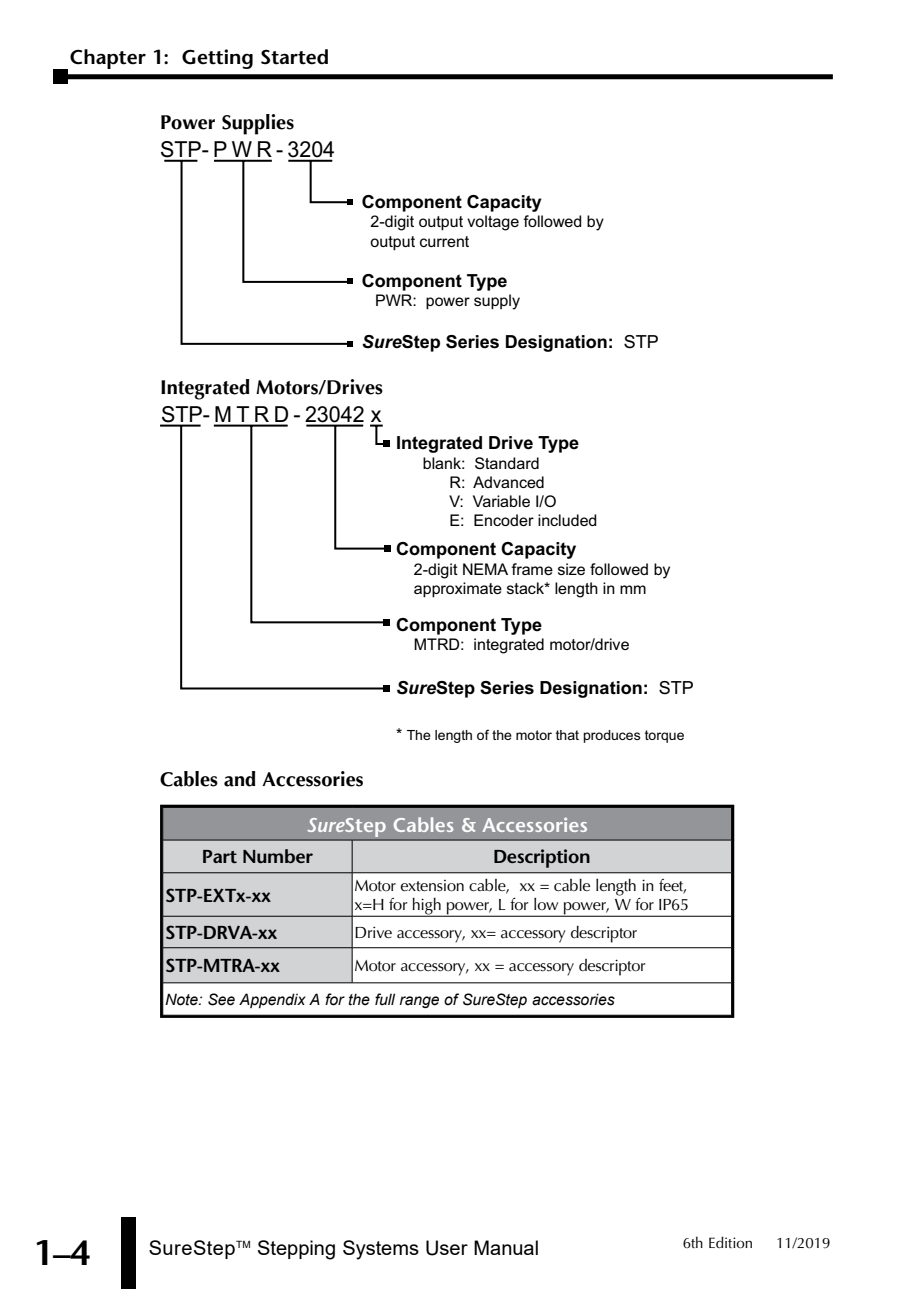
<style>
.page{position:relative;width:923px;height:1305px;background:#fff}
.page>*{position:absolute;margin:0;border:0;box-sizing:border-box;transform-origin:0 0}
.t1{font:600 35px "Stone Sans";color:#000}
.t2{font:22px "Arial";color:#000}
.t3{font:700 20px "Optima";color:#000}
.t4{font:20px "Arial";color:#000}
.t5{font:600 20px "Stone Sans";color:#fff}
.t6{font:600 20px "Stone Sans";color:#000}
.t7{font:600 18.75px "Stone Sans";letter-spacing:-.02em;color:#000}
.t8{font:700 18px "Arial";color:#000}
.t9{font:16.25px/19.2px "Optima";letter-spacing:-.02em;color:#000}
.t10{font:16px/19.2px "Arial";color:#000}
.t11{font:italic 15.5px "Arial";color:#000}
.t12{font:15px "Optima";color:#000}
.t13{font:14px "Arial";color:#000}
.s1{font-style:italic}
.s2{font-weight:400}
.s3{font-size:16px}
</style>
<div class="page">
<div style="left:67px;top:74px;width:765px;height:5px;background:#000"></div>
<div style="left:53px;top:70px;width:14px;height:14px;background:#000"></div>
<div style="left:121px;top:1217px;width:14px;height:72px;background:#000"></div>
<svg style="left:164px;top:159px;width:188px;height:187px"></svg>
<svg style="left:160px;top:424px;width:229px;height:266px"></svg>
<svg style="left:212px;top:424px;width:177px;height:200px"></svg>
<div style="left:383px;top:441px;width:7px;height:6px;background:#000"></div>
<div style="left:384px;top:545px;width:6px;height:7px;background:#000"></div>
<div style="left:383px;top:619px;width:7px;height:7px;background:#000"></div>
<div style="left:383px;top:686px;width:7px;height:6px;background:#000"></div>
<div style="left:163px;top:807px;width:568px;height:33px;background:#939598"></div>
<div style="left:163px;top:841px;width:568px;height:141px;background:#d1d3d4"></div>
<svg style="left:353px;top:873px;width:378px;height:109px"></svg>
<hr style="left:162px;top:840px;width:190px;height:1px;background:#000">
<hr style="left:352px;top:840px;width:379px;height:1px;background:#000">
<hr style="left:352px;top:840px;width:1px;height:33px;background:#000">
<hr style="left:162px;top:872px;width:190px;height:1px;background:#000">
<hr style="left:352px;top:872px;width:379px;height:1px;background:#000">
<hr style="left:352px;top:873px;width:1px;height:43px;background:#000">
<hr style="left:162px;top:916px;width:190px;height:1px;background:#000">
<hr style="left:352px;top:916px;width:379px;height:1px;background:#000">
<hr style="left:352px;top:916px;width:1px;height:32px;background:#000">
<hr style="left:162px;top:947px;width:190px;height:1px;background:#000">
<hr style="left:352px;top:947px;width:379px;height:1px;background:#000">
<hr style="left:352px;top:948px;width:1px;height:35px;background:#000">
<hr style="left:162px;top:982px;width:190px;height:1px;background:#000">
<hr style="left:352px;top:982px;width:379px;height:1px;background:#000">
<div style="left:160px;top:805px;width:574px;height:213px;border:2px solid #000"></div>
<p class="t6" style="left:70px;top:45px;width:261px">Chapter 1: Getting Started</p>
<p class="t3" style="left:160px;top:110px;width:135px">Power Supplies</p>
<h2 class="t2" style="left:160px;top:134px;width:177px">STP- P W R - 3204</h2>
<p class="t8" style="left:362px;top:189px;width:182px">Component Capacity</p>
<p class="t10" style="left:370px;top:212px;width:235px">2-digit output voltage followed by output current</p>
<p class="t8" style="left:362px;top:268px;width:147px">Component Type</p>
<p class="t10" style="left:375px;top:291px;width:146px">PWR: power supply</p>
<p class="t8" style="left:362px;top:329px;width:299px"><span class="s1">Sure</span>Step Series Designation: <span class="s2">STP</span></p>
<p class="t3" style="left:160px;top:375px;width:224px">Integrated Motors/Drives</p>
<h2 class="t2" style="left:161px;top:399px;width:222px">STP- M T R D - 23042 x</h2>
<p class="t8" style="left:396px;top:430px;width:185px">Integrated Drive Type</p>
<p class="t10" style="left:449px;top:453px;width:149px;text-indent:-27px">blank: Standard<br>R: Advanced<br>V: Variable I/O<br>E: Encoder included</p>
<p class="t8" style="left:396px;top:536px;width:182px">Component Capacity</p>
<p class="t10" style="left:414px;top:559px;width:258px">2-digit NEMA frame size followed by approximate stack* length in mm</p>
<p class="t8" style="left:396px;top:612px;width:147px">Component Type</p>
<p class="t10" style="left:414px;top:635px;width:217px">MTRD: integrated motor/drive</p>
<p class="t8" style="left:396px;top:675px;width:299px"><span class="s1">Sure</span>Step Series Designation: <span class="s2">STP</span></p>
<p class="t13" style="left:396px;top:726px;width:290px"><span class="s3">*</span> The length of the motor that produces torque</p>
<p class="t3" style="left:160px;top:768px;width:205px">Cables and Accessories</p>
<p class="t5" style="left:306px;top:813px;width:283px"><span class="s1">Sure</span>Step Cables &amp; Accessories</p>
<p class="t7" style="left:202px;top:846px;width:112px">Part Number</p>
<p class="t7" style="left:493px;top:846px;width:99px">Description</p>
<p class="t7" style="left:165px;top:884px;width:107px">STP-EXTx-xx</p>
<p class="t9" style="left:354px;top:876px;width:336px">Motor extension cable, xx = cable length in feet, x=H for high power, L for low power, W for IP65</p>
<p class="t7" style="left:165px;top:921px;width:114px">STP-DRVA-xx</p>
<p class="t9" style="left:354px;top:923px;width:284px">Drive accessory, xx= accessory descriptor</p>
<p class="t7" style="left:165px;top:955px;width:116px">STP-MTRA-xx</p>
<p class="t9" style="left:354px;top:956px;width:292px">Motor accessory, xx = accessory descriptor</p>
<p class="t11" style="left:165px;top:989px;width:451px">Note: See Appendix A for the full range of SureStep accessories</p>
<h1 class="t1" style="left:34px;top:1232px;width:58px">1–4</h1>
<p class="t12" style="left:682px;top:1235px;width:72px">6th Edition</p>
<p class="t12" style="left:776px;top:1235px;width:56px">11/2019</p>
<p class="t4" style="left:149px;top:1234px;width:392px">SureStep<sup>TM</sup> Stepping Systems User Manual</p>
</div>
